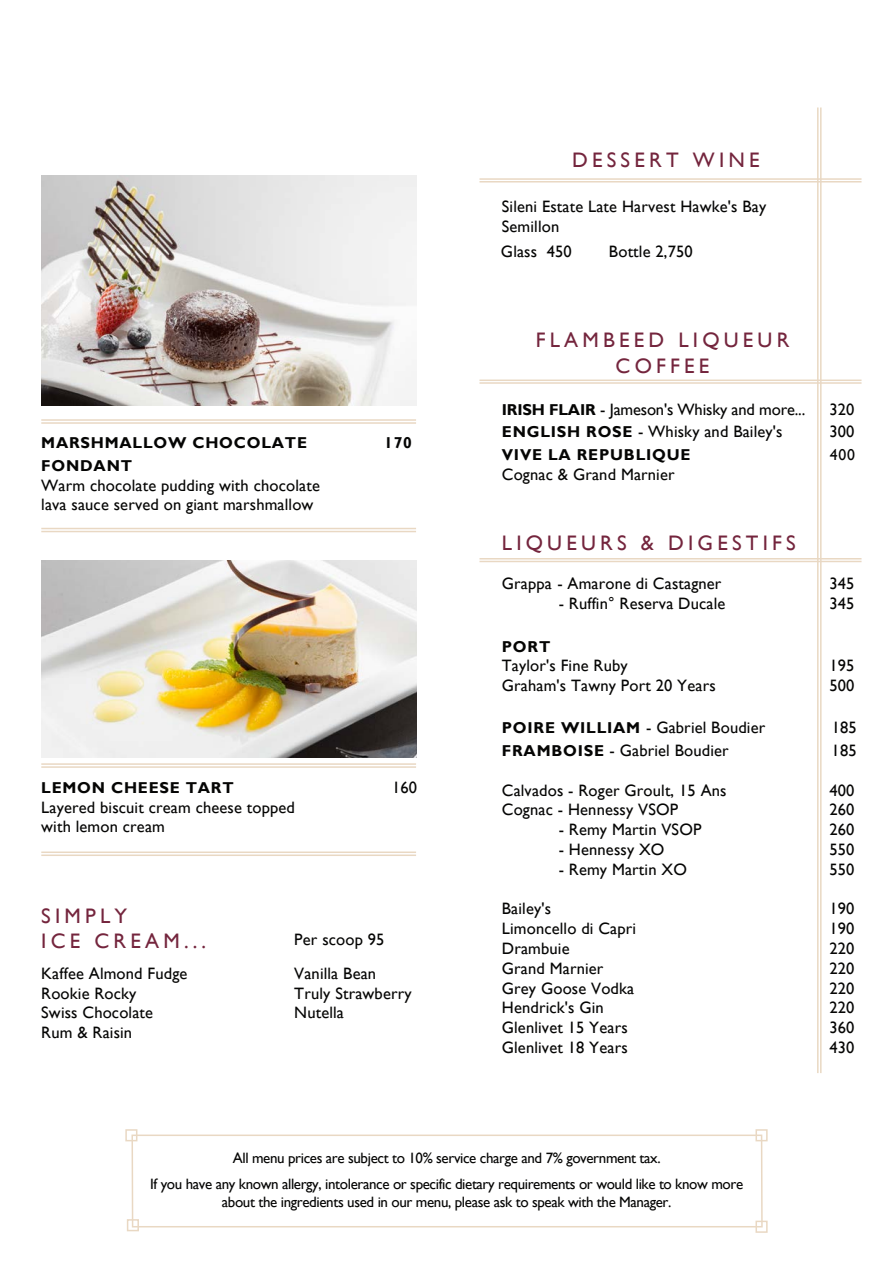
<style>
.page{position:relative;width:893px;height:1263px;background:#fff}
.page>*{position:absolute;margin:0;border:0;box-sizing:border-box;transform-origin:0 0}
.t1{font:21px/25.2px "Gill Sans";letter-spacing:.2em;color:#74253d;text-align:center}
.t2{font:16.5px/19.8px "Gill Sans";letter-spacing:.01em;color:#050504}
.t3{font:16.5px "Gill Sans";letter-spacing:-.01em;color:#050504}
.t4{font:700 15.75px "Gill Sans";letter-spacing:.05em;color:#050504}
.t5{font:15.75px "Gill Sans";color:#050504}
.t6{font:15px/25.5px "Gill Sans";letter-spacing:-.025em;color:#050504;text-align:center}
.s1{font-weight:700;font-size:15.75px}
</style>
<div class="page">
<hr style="left:479px;top:178px;width:382px;height:2px;background:#e9d8c3">
<hr style="left:479px;top:181px;width:382px;height:1px;background:#e9d8c3">
<hr style="left:479px;top:379px;width:382px;height:2px;background:#e9d8c3">
<hr style="left:479px;top:382px;width:382px;height:2px;background:#e9d8c3">
<hr style="left:479px;top:558px;width:382px;height:1px;background:#e9d8c3">
<hr style="left:479px;top:561px;width:382px;height:1px;background:#e9d8c3">
<hr style="left:817px;top:107px;width:2px;height:966px;background:#e9d8c3">
<hr style="left:820px;top:107px;width:2px;height:966px;background:#e9d8c3">
<hr style="left:41px;top:528px;width:375px;height:1px;background:#e9d8c3">
<hr style="left:41px;top:531px;width:375px;height:1px;background:#e9d8c3">
<hr style="left:41px;top:419px;width:375px;height:2px;background:#e9d8c3">
<hr style="left:41px;top:422px;width:375px;height:2px;background:#e9d8c3">
<hr style="left:41px;top:851px;width:375px;height:2px;background:#e9d8c3">
<hr style="left:41px;top:854px;width:375px;height:2px;background:#e9d8c3">
<hr style="left:41px;top:763px;width:375px;height:2px;background:#e9d8c3">
<hr style="left:41px;top:766px;width:375px;height:2px;background:#e9d8c3">
<img style="left:41px;top:175px;width:375px;height:230px">
<img style="left:41px;top:560px;width:375px;height:197px">
<div style="left:127px;top:1219px;width:12px;height:12px;border:2px solid #e9d8c3"></div>
<div style="left:131px;top:1134px;width:632px;height:93px;border:2px solid #e9d8c3"></div>
<div style="left:755px;top:1129px;width:13px;height:12px;border:2px solid #e9d8c3"></div>
<div style="left:125px;top:1129px;width:12px;height:12px;border:2px solid #e9d8c3"></div>
<div style="left:755px;top:1220px;width:13px;height:13px;border:2px solid #e9d8c3"></div>
<p class="t1" style="left:572px;top:148px;width:189px">DESSERT WINE</p>
<p class="t2" style="left:502px;top:197px;width:266px">Sileni Estate Late Harvest Hawke's Bay<br>Semillon</p>
<p class="t4" style="left:41px;top:434px;width:267px">MARSHMALLOW CHOCOLATE</p>
<p class="t4" style="left:384px;top:434px;width:29px">170</p>
<p class="t4" style="left:41px;top:456px;width:92px">FONDANT</p>
<p class="t2" style="left:41px;top:475px;width:280px">Warm chocolate pudding with chocolate lava sauce served on giant marshmallow</p>
<p class="t4" style="left:41px;top:778px;width:194px">LEMON CHEESE TART</p>
<p class="t2" style="left:392px;top:778px;width:27px">160</p>
<p class="t2" style="left:41px;top:797px;width:255px">Layered biscuit cream cheese topped with lemon cream</p>
<p class="t1" style="left:41px;top:904px;width:166px;text-align:left">SIMPLY<br>ICE CREAM...</p>
<p class="t2" style="left:41px;top:964px;width:148px">Kaffee Almond Fudge<br>Rookie Rocky<br>Swiss Chocolate<br>Rum &amp; Raisin</p>
<p class="t2" style="left:294px;top:923px;width:92px;line-height:33.6px">Per scoop 95<br>Vanilla Bean</p>
<p class="t2" style="left:294px;top:983px;width:119px">Truly Strawberry<br>Nutella</p>
<p class="t2" style="left:501px;top:242px;width:72px">Glass 450</p>
<p class="t2" style="left:609px;top:242px;width:85px">Bottle 2,750</p>
<p class="t1" style="left:536px;top:328px;width:255px">FLAMBEED LIQUEUR<br>COFFEE</p>
<p class="t3" style="left:502px;top:400px;width:305px"><span class="s1">IRISH FLAIR</span> - Jameson's Whisky and more...</p>
<p class="t2" style="left:829px;top:400px;width:27px">320</p>
<p class="t2" style="left:502px;top:422px;width:282px"><span class="s1">ENGLISH ROSE</span> - Whisky and Bailey's</p>
<p class="t2" style="left:829px;top:422px;width:27px">300</p>
<p class="t4" style="left:502px;top:445px;width:190px">VIVE LA REPUBLIQUE</p>
<p class="t5" style="left:830px;top:445px;width:27px">400</p>
<p class="t2" style="left:502px;top:464px;width:174px">Cognac &amp; Grand Marnier</p>
<p class="t1" style="left:502px;top:530px;width:296px">LIQUEURS &amp; DIGESTIFS</p>
<p class="t2" style="left:502px;top:574px;width:221px">Grappa - Amarone di Castagner</p>
<p class="t2" style="left:829px;top:574px;width:27px">345</p>
<p class="t2" style="left:559px;top:594px;width:168px">- Ruffin° Reserva Ducale</p>
<p class="t2" style="left:829px;top:594px;width:27px">345</p>
<p class="t4" style="left:502px;top:637px;width:50px">PORT</p>
<p class="t2" style="left:502px;top:656px;width:127px">Taylor's Fine Ruby</p>
<p class="t2" style="left:829px;top:656px;width:27px">195</p>
<p class="t2" style="left:502px;top:676px;width:215px">Graham's Tawny Port 20 Years</p>
<p class="t2" style="left:829px;top:676px;width:27px">500</p>
<p class="t2" style="left:502px;top:718px;width:265px"><span class="s1">POIRE WILLIAM</span> - Gabriel Boudier</p>
<p class="t2" style="left:832px;top:718px;width:27px">185</p>
<p class="t2" style="left:502px;top:741px;width:228px"><span class="s1">FRAMBOISE</span> - Gabriel Boudier</p>
<p class="t2" style="left:832px;top:741px;width:27px">185</p>
<p class="t2" style="left:502px;top:780px;width:226px">Calvados - Roger Groult, 15 Ans</p>
<p class="t2" style="left:829px;top:780px;width:27px">400</p>
<p class="t2" style="left:502px;top:800px;width:178px">Cognac - Hennessy VSOP</p>
<p class="t2" style="left:829px;top:800px;width:27px">260</p>
<p class="t2" style="left:559px;top:820px;width:144px">- Remy Martin VSOP</p>
<p class="t2" style="left:829px;top:820px;width:27px">260</p>
<p class="t2" style="left:559px;top:840px;width:107px">- Hennessy XO</p>
<p class="t2" style="left:829px;top:840px;width:27px">550</p>
<p class="t2" style="left:559px;top:860px;width:130px">- Remy Martin XO</p>
<p class="t2" style="left:829px;top:860px;width:27px">550</p>
<p class="t2" style="left:502px;top:899px;width:51px">Bailey's</p>
<p class="t2" style="left:829px;top:899px;width:27px">190</p>
<p class="t2" style="left:502px;top:919px;width:136px">Limoncello di Capri</p>
<p class="t2" style="left:829px;top:919px;width:27px">190</p>
<p class="t2" style="left:502px;top:939px;width:69px">Drambuie</p>
<p class="t2" style="left:829px;top:939px;width:27px">220</p>
<p class="t2" style="left:502px;top:959px;width:103px">Grand Marnier</p>
<p class="t2" style="left:829px;top:959px;width:27px">220</p>
<p class="t2" style="left:502px;top:978px;width:134px">Grey Goose Vodka</p>
<p class="t2" style="left:829px;top:978px;width:27px">220</p>
<p class="t2" style="left:502px;top:998px;width:103px">Hendrick's Gin</p>
<p class="t2" style="left:829px;top:998px;width:27px">220</p>
<p class="t2" style="left:502px;top:1018px;width:127px">Glenlivet 15 Years</p>
<p class="t2" style="left:829px;top:1018px;width:27px">360</p>
<p class="t2" style="left:502px;top:1038px;width:127px">Glenlivet 18 Years</p>
<p class="t2" style="left:829px;top:1038px;width:27px">430</p>
<p class="t6" style="left:150px;top:1146px;width:594px">All menu prices are subject to 10% service charge and 7% government tax.<br>If you have any known allergy, intolerance or specific dietary requirements or would like to know more</p>
<p class="t6" style="left:222px;top:1189px;width:451px">about the ingredients used in our menu, please ask to speak with the Manager.</p>
</div>
